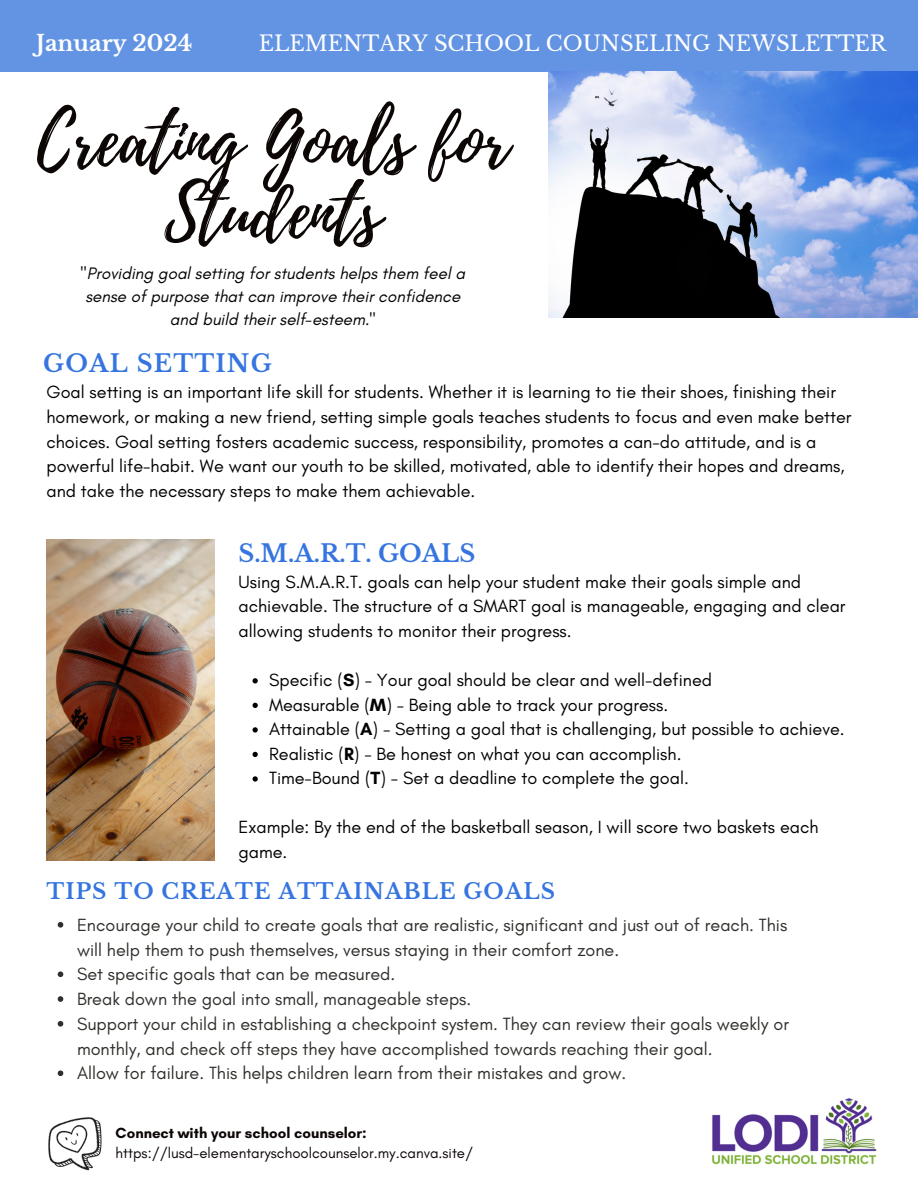
<style>
.page{position:relative;width:918px;height:1188px;background:#fff}
.page>*{position:absolute;margin:0;border:0;box-sizing:border-box;transform-origin:0 0}
.t1{font:72px/72px "Playlist Script";color:#0c0605;text-align:center}
.t2{font:700 24px "Libre Baskerville";letter-spacing:.05em;color:#3675e0}
.t3{font:700 21.9px "Libre Baskerville";color:#fff}
.t4{font:700 21.6px "Libre Baskerville";letter-spacing:.05em;color:#3675e0}
.t5{font:21.15px "Libre Baskerville";color:#fff}
.t6{font:18px/24.8px "Glacial Indifference";color:#000}
.t7{font:18px/24.8px "Glacial Indifference";color:#2e2e2a}
.t8{font:italic 16.95px/23.2px "Glacial Indifference";color:#000;text-align:center}
.t9{font:15px "Glacial Indifference";color:#0c0605}
.t10{font:700 15px "Glacial Indifference";color:#0c0605}
.s1{font-weight:700}
</style>
<div class="page">
<img style="left:49px;top:1117px;width:53px;height:53px">
<img style="left:712px;top:1098px;width:165px;height:67px">
<div style="left:0;top:0;width:918px;height:71px;background:#6394e3"></div>
<img style="left:548px;top:71px;width:370px;height:247px">
<img style="left:46px;top:540px;width:168px;height:321px">
<svg style="left:58px;top:922px;width:5px;height:6px"></svg>
<svg style="left:58px;top:971px;width:5px;height:6px"></svg>
<svg style="left:58px;top:996px;width:5px;height:6px"></svg>
<svg style="left:58px;top:1021px;width:5px;height:6px"></svg>
<svg style="left:58px;top:1070px;width:5px;height:6px"></svg>
<svg style="left:253px;top:678px;width:5px;height:5px"></svg>
<svg style="left:253px;top:703px;width:5px;height:5px"></svg>
<svg style="left:253px;top:727px;width:5px;height:6px"></svg>
<svg style="left:253px;top:752px;width:5px;height:5px"></svg>
<svg style="left:253px;top:776px;width:5px;height:6px"></svg>
<h5 class="t3" style="left:36px;top:30px;width:158px">January 2024</h5>
<h5 class="t5" style="left:259px;top:31px;width:629px">ELEMENTARY SCHOOL COUNSELING NEWSLETTER</h5>
<h2 class="t1" style="left:37px;top:107px;width:473px">Creating Goals for<br>Students</h2>
<p class="t8" style="left:81px;top:261px;width:386px">"Providing goal setting for students helps them feel a sense of purpose that can improve their confidence and build their self-esteem."</p>
<h5 class="t2" style="left:43px;top:349px;width:230px">GOAL SETTING</h5>
<h5 class="t6" style="left:46px;top:379px;width:807px">Goal setting is an important life skill for students. Whether it is learning to tie their shoes, finishing their homework, or making a new friend, setting simple goals teaches students to focus and even make better choices. Goal setting fosters academic success, responsibility, promotes a can-do attitude, and is a powerful life-habit. We want our youth to be skilled, motivated, able to identify their hopes and dreams, and take the necessary steps to make them achievable.</h5>
<h5 class="t2" style="left:239px;top:539px;width:238px">S.M.A.R.T. GOALS</h5>
<h2 class="t6" style="left:239px;top:569px;width:609px">Using S.M.A.R.T. goals can help your student make their goals simple and achievable. The structure of a SMART goal is manageable, engaging and clear allowing students to monitor their progress.</h2>
<h5 class="t6" style="left:269px;top:667px;width:445px">Specific (<span class="s1">S</span>) - Your goal should be clear and well-defined</h5>
<h5 class="t6" style="left:269px;top:692px;width:401px">Measurable (<span class="s1">M</span>) - Being able to track your progress.</h5>
<h5 class="t6" style="left:269px;top:716px;width:577px">Attainable (<span class="s1">A</span>) - Setting a goal that is challenging, but possible to achieve.</h5>
<h5 class="t6" style="left:269px;top:741px;width:414px">Realistic (<span class="s1">R</span>) - Be honest on what you can accomplish.</h5>
<h5 class="t6" style="left:269px;top:766px;width:421px">Time-Bound (<span class="s1">T</span>) - Set a deadline to complete the goal.</h5>
<p class="t6" style="left:239px;top:815px;width:582px">Example: By the end of the basketball season, I will score two baskets each game.</p>
<p class="t4" style="left:46px;top:878px;width:510px">TIPS TO CREATE ATTAINABLE GOALS</p>
<h1 class="t7" style="left:77px;top:912px;width:712px">Encourage your child to create goals that are realistic, significant and just out of reach. This will help them to push themselves, versus staying in their comfort zone.</h1>
<h5 class="t7" style="left:77px;top:962px;width:320px">Set specific goals that can be measured.</h5>
<p class="t7" style="left:77px;top:987px;width:396px">Break down the goal into small, manageable steps.</p>
<h2 class="t7" style="left:77px;top:1011px;width:713px">Support your child in establishing a checkpoint system. They can review their goals weekly or monthly, and check off steps they have accomplished towards reaching their goal.</h2>
<h5 class="t7" style="left:77px;top:1061px;width:551px">Allow for failure. This helps children learn from their mistakes and grow.</h5>
<h5 class="t10" style="left:116px;top:1124px;width:253px">Connect with your school counselor:</h5>
<h5 class="t9" style="left:116px;top:1144px;width:359px">https://lusd-elementaryschoolcounselor.my.canva.site/</h5>
</div>
